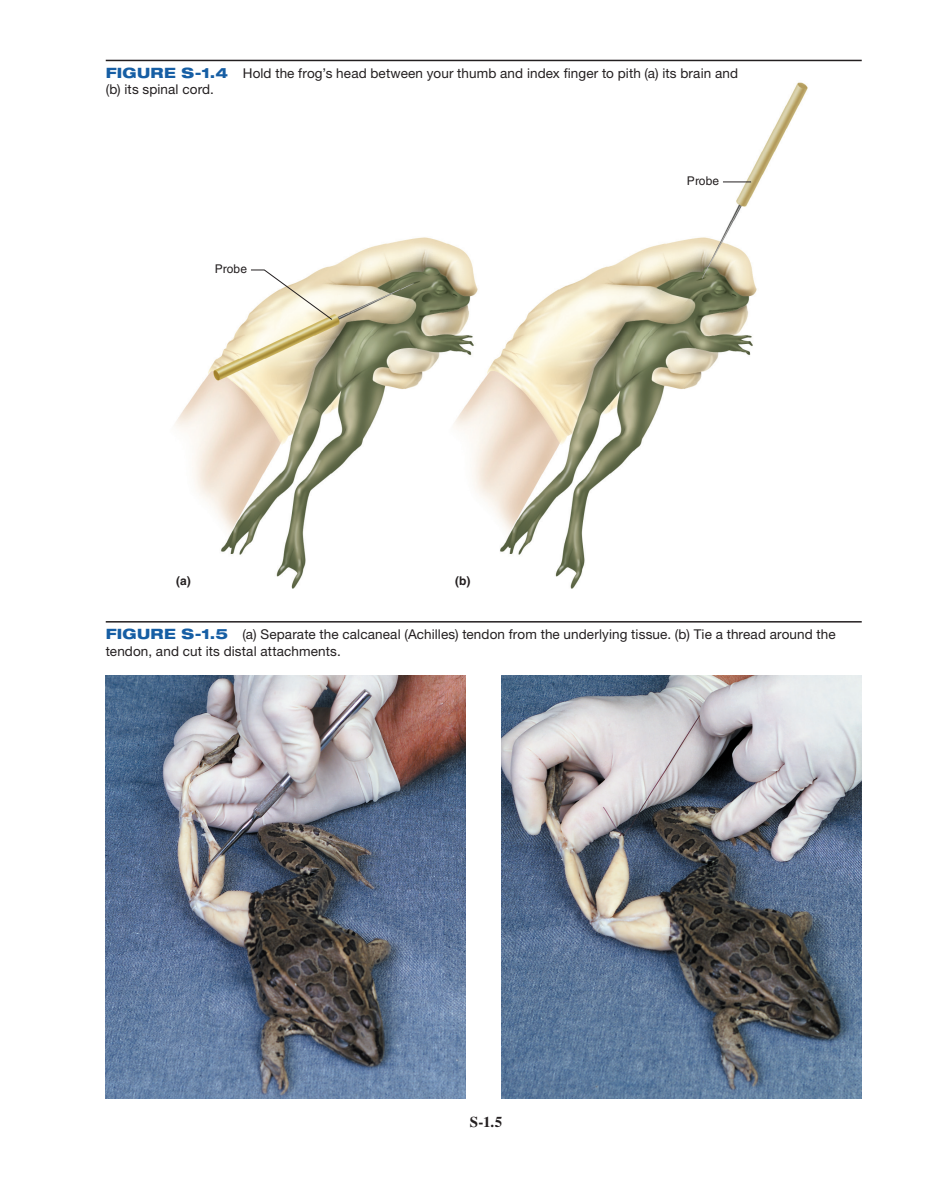
<style>
.page{position:relative;width:927px;height:1182px;background:#fff}
.page>*{position:absolute;margin:0;border:0;box-sizing:border-box;transform-origin:0 0}
.t1{font:700 15px "Times LT Std";color:#231f20}
.t2{font:13.5px/16.5px "Helvetica Neue LT Std";letter-spacing:.01em;color:#231f20}
.t3{font:12px "Helvetica LT Std";color:#231f20}
.t4{font:700 12px "Helvetica LT Std";color:#231f20}
.s1{font-weight:800;font-stretch:expanded;font-size:14.25px;color:#165ea4}
</style>
<div class="page">
<img style="left:157px;top:61px;width:654px;height:527px">
<svg style="left:250px;top:269px;width:83px;height:51px"></svg>
<svg style="left:723px;top:181px;width:28px;height:1px"></svg>
<img style="left:106px;top:675px;width:360px;height:423px">
<img style="left:502px;top:675px;width:360px;height:423px">
<hr style="left:106px;top:60px;width:756px;height:1px;background:#231f20">
<hr style="left:106px;top:621px;width:756px;height:1px;background:#231f20">
<p class="t2" style="left:106px;top:64px;width:634px"><span class="s1">FIGURE S-1.4</span> Hold the frog’s head between your thumb and index finger to pith (a) its brain and (b) its spinal cord.</p>
<p class="t3" style="left:215px;top:262px;width:34px">Probe</p>
<p class="t4" style="left:176px;top:573px;width:16px">(a)</p>
<p class="t4" style="left:455px;top:573px;width:17px">(b)</p>
<p class="t3" style="left:687px;top:174px;width:34px">Probe</p>
<p class="t2" style="left:106px;top:625px;width:732px"><span class="s1">FIGURE S-1.5</span> (a) Separate the calcaneal (Achilles) tendon from the underlying tissue. (b) Tie a thread around the tendon, and cut its distal attachments.</p>
<p class="t1" style="left:470px;top:1112px;width:34px">S-1.5</p>
</div>
